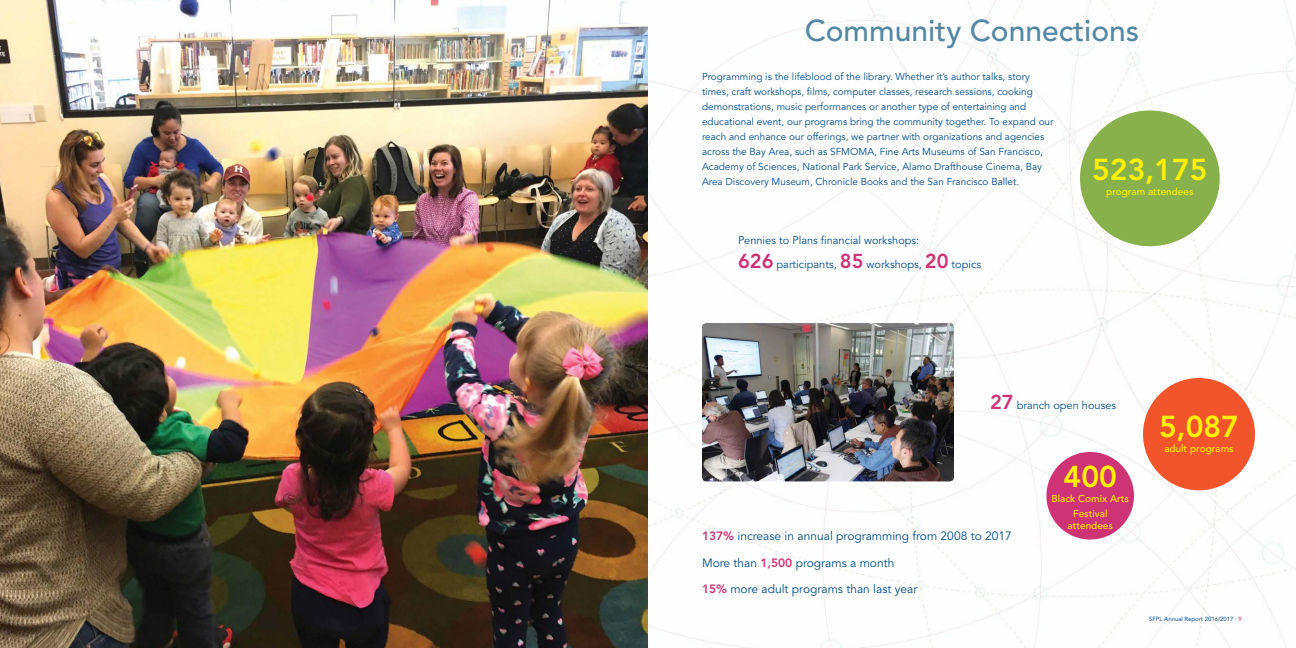
<style>
.page{position:relative;width:1296px;height:648px;background:#fff}
.page>*{position:absolute;margin:0;border:0;box-sizing:border-box;transform-origin:0 0}
.t1{font:500 30px "Avenir";color:#5487a4}
.t2{font:800 30px "Avenir";color:#fff101}
.t3{font:12px "Avenir";color:#004c8e}
.t4{font:11px "Avenir";color:#004c8e}
.t5{font:10px/15px "Avenir";color:#004c8e}
.t6{font:500 10px/15px "Avenir";color:#fff101;text-align:center}
.t7{font:6px "Avenir";color:#004c8e}
.s1{font-weight:800;font-size:20px;color:#ce3375}
.s2{font-weight:800;color:#ce3375}
.s3{font-weight:500;color:#ce3375}
</style>
<div class="page">
<img style="left:0;top:0;width:1296px;height:648px">
<div style="left:1143px;top:378px;width:112px;height:112px;background:#f2552c;border-radius:50%"></div>
<div style="left:1046px;top:452px;width:88px;height:88px;background:#ce3375;border-radius:50%"></div>
<img style="left:702px;top:323px;width:252px;height:158px">
<div style="left:1080px;top:110px;width:140px;height:136px;background:#88b04b;border-radius:50%"></div>
<p class="t1" style="left:805px;top:13px;width:336px">Community Connections</p>
<p class="t5" style="left:702px;top:69px;width:332px">Programming is the lifeblood of the library. Whether it’s author talks, story times, craft workshops, films, computer classes, research sessions, cooking demonstrations, music performances or another type of entertaining and</p>
<p class="t5" style="left:702px;top:114px;width:353px">educational event, our programs bring the community together. To expand our reach and enhance our offerings, we partner with organizations and agencies across the Bay Area, such as SFMOMA, Fine Arts Museums of San Francisco, Academy of Sciences, National Park Service, Alamo Drafthouse Cinema, Bay Area Discovery Museum, Chronicle Books and the San Francisco Ballet.</p>
<p class="t4" style="left:738px;top:234px;width:183px">Pennies to Plans financial workshops:</p>
<p class="t4" style="left:738px;top:258px;width:245px"><span class="s1">626</span> participants, <span class="s1">85</span> workshops, <span class="s1">20</span> topics</p>
<p class="t2" style="left:1092px;top:152px;width:117px">523,175</p>
<p class="t6" style="left:1106px;top:185px;width:89px">program attendees</p>
<p class="t4" style="left:990px;top:399px;width:128px"><span class="s1">27</span> branch open houses</p>
<p class="t3" style="left:702px;top:529px;width:311px"><span class="s2">137%</span> increase in annual programming from 2008 to 2017</p>
<p class="t3" style="left:702px;top:555px;width:194px">More than <span class="s2">1,500</span> programs a month</p>
<p class="t3" style="left:702px;top:581px;width:217px"><span class="s2">15%</span> more adult programs than last year</p>
<p class="t2" style="left:1064px;top:459px;width:55px">400</p>
<p class="t6" style="left:1052px;top:491px;width:79px">Black Comix Arts<br>Festival</p>
<p class="t6" style="left:1068px;top:518px;width:47px">attendees</p>
<p class="t2" style="left:1159px;top:409px;width:81px">5,087</p>
<p class="t6" style="left:1164px;top:442px;width:71px">adult programs</p>
<p class="t7" style="left:1149px;top:616px;width:94px">SFPL Annual Report 2016/2017 · <span class="s3">9</span></p>
</div>
